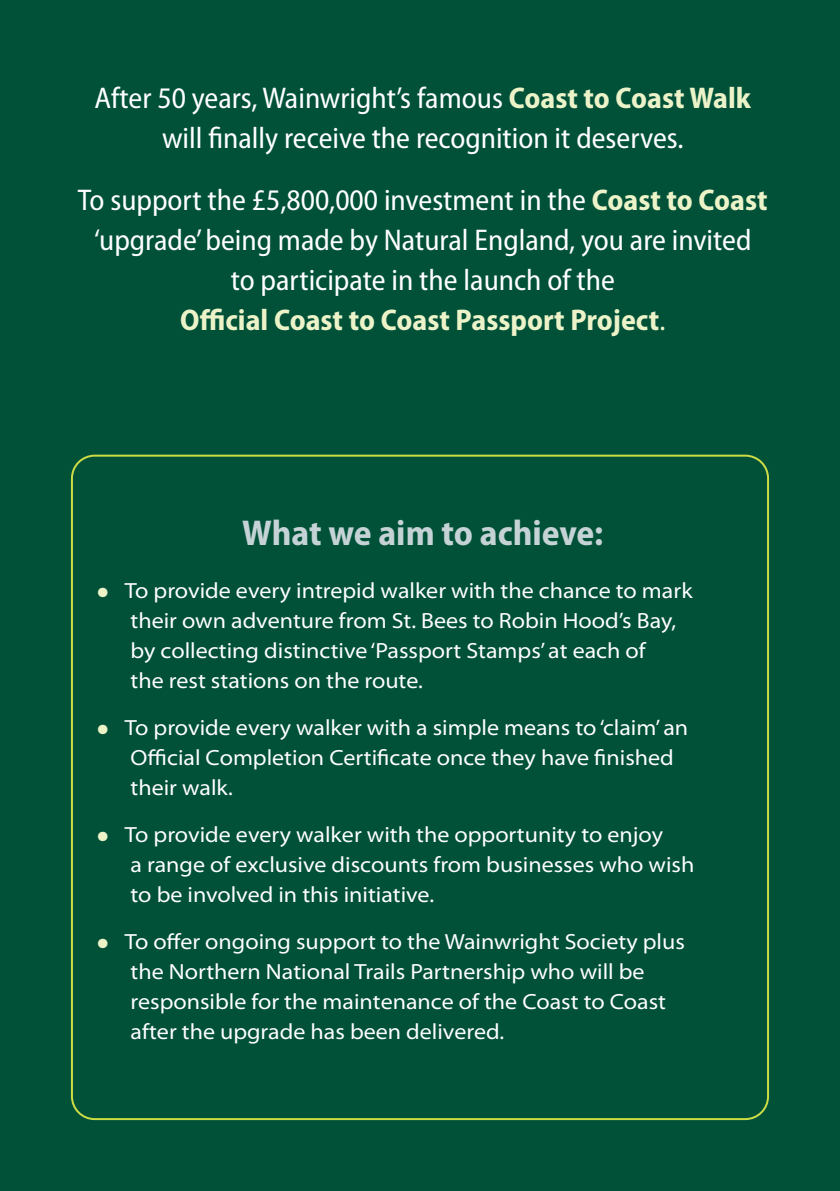
<style>
.page{position:relative;width:840px;height:1191px;background:#fff}
.page>*{position:absolute;margin:0;border:0;box-sizing:border-box;transform-origin:0 0}
.t1{font:700 semi-condensed 36px "Myriad Pro";color:#c6d3d6}
.t2{font:semi-condensed 30px/40px "Myriad Pro";color:#fff;text-align:center}
.t3{font:semi-expanded 22px/30px "Myriad Pro";color:#fff}
.s1{font-weight:700;color:#edf3c8}
.s2{color:#edf3c8}
.s3{font-size:44px;color:#edf3c8}
</style>
<div class="page">
<hr style="left:839px;top:0;width:1px;height:1191px;background:#f5f8e2">
<div style="left:0;top:0;width:839px;height:1191px;background:#005138"></div>
<h2 class="t2" style="left:95px;top:78px;width:657px">After 50 years, Wainwright’s famous <span class="s1">Coast to Coast Walk </span>will finally receive the recognition it deserves.</h2>
<h2 class="t2" style="left:78px;top:181px;width:690px">To support the £5,800,000 investment in the <span class="s1">Coast to Coast </span>‘upgrade’ being made by Natural England, you are invited<br>to participate in the launch of the<br><span class="s1">Official Coast to Coast Passport Project</span><span class="s2">.</span></h2>
<h1 class="t1" style="left:242px;top:513px;width:362px">What we aim to achieve:</h1>
<p class="t3" style="left:130px;top:576px;width:563px;text-indent:-34px"><span class="s3">•</span> To provide every intrepid walker with the chance to mark their own adventure from St. Bees to Robin Hood’s Bay, by collecting distinctive ‘Passport Stamps’ at each of<br>the rest stations on the route.</p>
<p class="t3" style="left:130px;top:713px;width:559px;text-indent:-34px"><span class="s3">•</span> To provide every walker with a simple means to ‘claim’ an<br>Official Completion Certificate once they have finished their walk.</p>
<p class="t3" style="left:130px;top:820px;width:565px;text-indent:-34px"><span class="s3">•</span> To provide every walker with the opportunity to enjoy<br>a range of exclusive discounts from businesses who wish to be involved in this initiative.</p>
<p class="t3" style="left:130px;top:927px;width:555px;text-indent:-34px"><span class="s3">•</span> To offer ongoing support to the Wainwright Society plus the Northern National Trails Partnership who will be responsible for the maintenance of the Coast to Coast after the upgrade has been delivered.</p>
</div>
